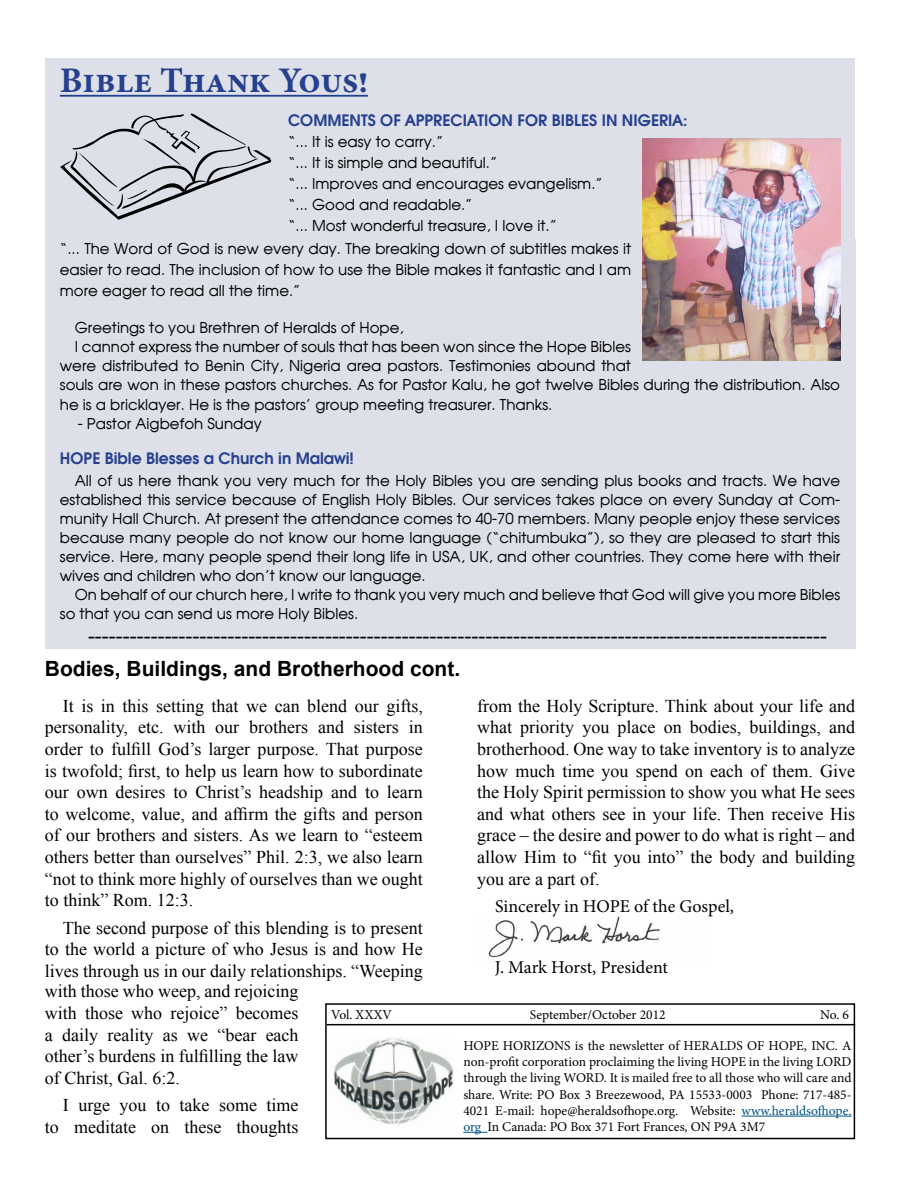
<style>
.page{position:relative;width:900px;height:1200px;background:#fff}
.page>*{position:absolute;margin:0;border:0;box-sizing:border-box;transform-origin:0 0}
.t1{font:700 36px "Minion Pro";color:#25408f}
.t2{font:21px "Moderne";color:#000}
.t3{font:700 21px "Arial";color:#000}
.t4{font:18px/21.6px "Times New Roman";color:#000;text-align:justify}
.t5{font:18px "Minion Pro";letter-spacing:-.005em;color:#000}
.t6{font:16.5px "Moderne Demi";color:#25408f}
.t7{font:15px/21px "Moderne";color:#000}
.t8{font:13.5px/16.2px "Minion Pro";color:#000;text-align:justify}
.s1{color:#005382}
</style>
<div class="page">
<div style="left:325px;top:1003px;width:530px;height:136px;border:2px solid #000"></div>
<hr style="left:742px;top:1116px;width:110px;height:1px;background:#005382">
<svg style="left:463px;top:1132px;width:24px;height:1px"></svg>
<img style="left:334px;top:1038px;width:119px;height:87px">
<hr style="left:327px;top:1024px;width:528px;height:1px;background:#000">
<div style="left:45px;top:58px;width:378px;height:183px;background:#dee0e9"></div>
<hr style="left:60px;top:95px;width:308px;height:2px;background:#25408f">
<svg style="left:60px;top:114px;width:211px;height:106px"></svg>
<div style="left:284px;top:106px;width:571px;height:135px;background:#dee0e9"></div>
<div style="left:45px;top:239px;width:810px;height:410px;background:#dee0e9"></div>
<img style="left:642px;top:139px;width:199px;height:221px">
<img style="left:488px;top:916px;width:172px;height:42px">
<div style="left:423px;top:58px;width:432px;height:49px;background:#dee0e9"></div>
<h1 class="t1" style="left:60px;top:55px;width:310px">Bible Thank Yous!</h1>
<p class="t6" style="left:288px;top:110px;width:401px">COMMENTS OF APPRECIATION FOR BIBLES IN NIGERIA:</p>
<p class="t7" style="left:288px;top:130px;width:316px">“... It is easy to carry.”<br>“... It is simple and beautiful.”<br>“... Improves and encourages evangelism.” “... Good and readable.”<br>“... Most wonderful treasure, I love it.”</p>
<p class="t7" style="left:60px;top:238px;width:573px;text-align:justify">“... The Word of God is new every day. The breaking down of subtitles makes it easier to read. The inclusion of how to use the Bible makes it fantastic and I am more eager to read all the time.”</p>
<p class="t7" style="left:75px;top:317px;width:330px">Greetings to you Brethren of Heralds of Hope,</p>
<p class="t7" style="left:75px;top:336px;width:558px">I cannot express the number of souls that has been won since the Hope Bibles</p>
<p class="t7" style="left:60px;top:355px;width:573px">were distributed to Benin City, Nigeria area pastors. Testimonies abound that</p>
<p class="t7" style="left:60px;top:374px;width:782px">souls are won in these pastors churches. As for Pastor Kalu, he got twelve Bibles during the distribution. Also</p>
<p class="t7" style="left:60px;top:393px;width:494px">he is a bricklayer. He is the pastors’ group meeting treasurer. Thanks.</p>
<p class="t7" style="left:78px;top:412px;width:185px">- Pastor Aigbefoh Sunday</p>
<p class="t6" style="left:60px;top:448px;width:22px">HOPE</p>
<p class="t6" style="left:105px;top:448px;width:251px">BIBLE BLESSES A CHURCH IN MALAWI!</p>
<p class="t7" style="left:60px;top:470px;width:782px;line-height:19px;text-align:justify;text-indent:15px">All of us here thank you very much for the Holy Bibles you are sending plus books and tracts. We have established this service because of English Holy Bibles. Our services takes place on every Sunday at Com&shy;munity Hall Church. At present the attendance comes to 40-70 members. Many people enjoy these services because many people do not know our home language (“chitumbuka”), so they are pleased to start this service. Here, many people spend their long life in USA, UK, and other countries. They come here with their wives and children who don’t know our language.</p>
<p class="t7" style="left:60px;top:585px;width:782px;line-height:19px;text-indent:15px">On behalf of our church here, I write to thank you very much and believe that God will give you more Bibles so that you can send us more Holy Bibles.</p>
<h2 class="t2" style="left:88px;top:623px;width:741px">----------------------------------------------------------------------------------------------------------</h2>
<h2 class="t3" style="left:45px;top:655px;width:417px">Bodies, Buildings, and Brotherhood cont.</h2>
<p class="t4" style="left:477px;top:695px;width:380px">from the Holy Scripture. Think about your life and what priority you place on bodies, buildings, and brotherhood. One way to take inventory is to analyze how much time you spend on each of them. Give the Holy Spirit permission to show you what He sees and what others see in your life. Then receive His grace – the desire and power to do what is right – and allow Him to “fit you into” the body and building you are a part of.</p>
<p class="t5" style="left:495px;top:894px;width:240px">Sincerely in HOPE of the Gospel,</p>
<p class="t4" style="left:45px;top:695px;width:380px;text-indent:18px">It is in this setting that we can blend our gifts, personality, etc. with our brothers and sisters in order to fulfill God’s larger purpose. That purpose is twofold; first, to help us learn how to subordinate our own desires to Christ’s headship and to learn to welcome, value, and affirm the gifts and person of our brothers and sisters. As we learn to “esteem others better than ourselves” Phil. 2:3, we also learn “not to think more highly of ourselves than we ought to think” Rom. 12:3.</p>
<p class="t4" style="left:45px;top:917px;width:380px;text-align:left;text-indent:18px">The second purpose of this blending is to present to the world a picture of who Jesus is and how He lives through us in our daily relationships. “Weeping with those who weep, and rejoicing<br>with those who rejoice” becomes<br>a daily reality as we “bear each<br>other’s burdens in fulfilling the law<br>of Christ, Gal. 6:2.</p>
<p class="t4" style="left:45px;top:1094px;width:255px;text-align:right">I urge you to take some time to meditate on these thoughts</p>
<p class="t5" style="left:495px;top:955px;width:175px">J. Mark Horst, President</p>
<p class="t8" style="left:331px;top:1007px;width:62px">Vol. XXXV</p>
<p class="t8" style="left:530px;top:1007px;width:137px">September/October 2012</p>
<p class="t8" style="left:820px;top:1007px;width:30px">No. 6</p>
<p class="t8" style="left:463px;top:1038px;width:390px">HOPE HORIZONS is the newsletter of HERALDS OF HOPE, INC. A non-profit corporation proclaiming the living HOPE in the living LORD through the living WORD. It is mailed free to all those who will care and share. Write: PO Box 3 Breezewood, PA 15533-0003 Phone: 717-485- 4021 E-mail: hope@heraldsofhope.org. Website: <span class="s1">www.heraldsofhope. org</span> In Canada: PO Box 371 Fort Frances, ON P9A 3M7</p>
</div>
